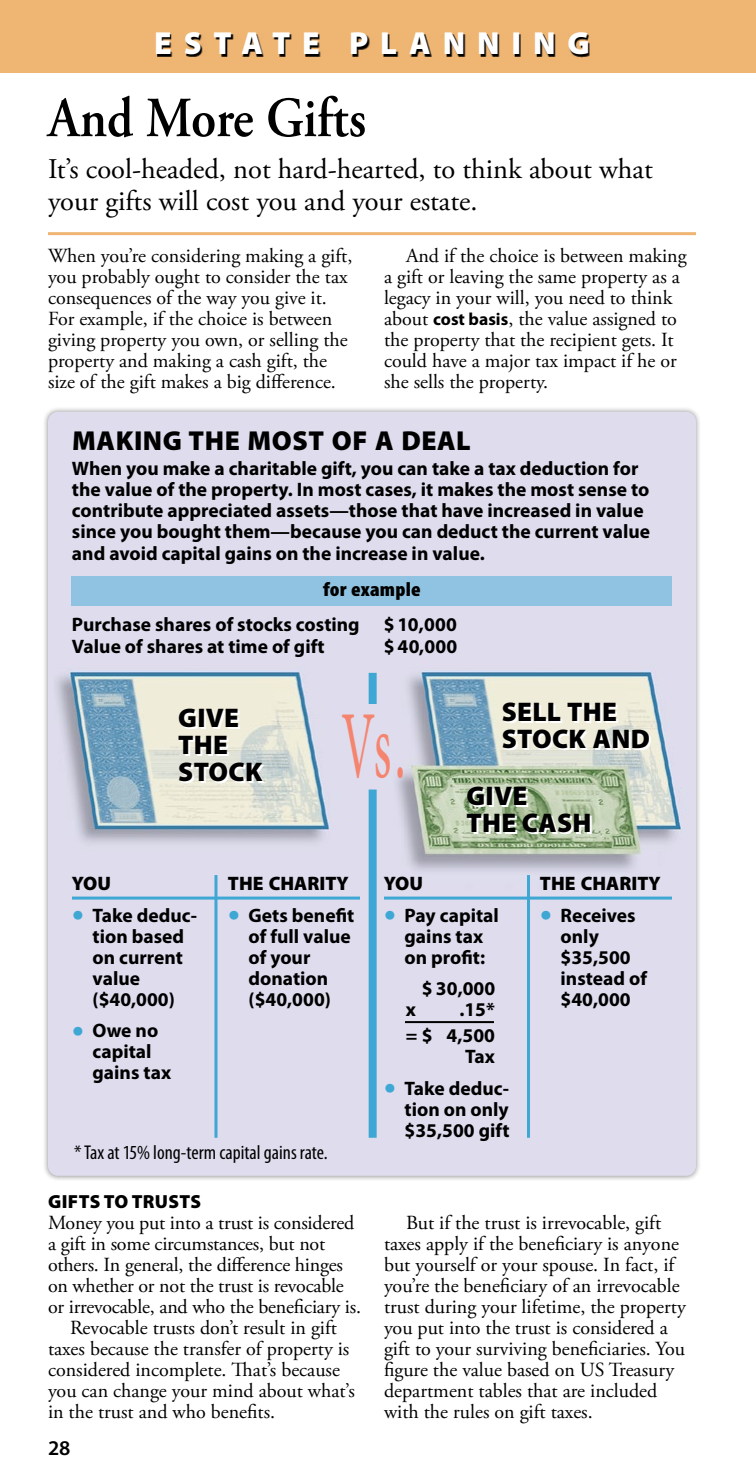
<style>
.page{position:relative;width:756px;height:1477px;background:#fff}
.page>*{position:absolute;margin:0;border:0;box-sizing:border-box;transform-origin:0 0}
.t1{font:96px "Minion Pro";color:#f5846f;scale:.5 1}
.t2{font:600 56.4px "Adobe Garamond Pro";color:#000;scale:.9 1}
.t3{font:900 32px "Myriad Pro";letter-spacing:.37em;color:#fff}
.t4{font:28.4px/31.4px "Adobe Garamond Pro";color:#000}
.t5{font:900 27.6px "Myriad Pro";letter-spacing:.02em;color:#000}
.t6{font:900 27px/27px "Myriad Pro";letter-spacing:.01em;color:#000}
.t7{font:600 21px "Myriad Pro";color:#000}
.t8{font:20px/21px "Adobe Garamond Pro";color:#000}
.t9{font:condensed 20px "Myriad Pro";color:#000}
.t10{font:900 condensed 20px "Myriad Pro";letter-spacing:.01em;color:#000;scale:1.08 1}
.t11{font:700 19.6px/21px "Myriad Pro";color:#000}
.t12{font:900 19.6px "Myriad Pro";color:#000}
.t13{font:900 19px "Myriad Pro";letter-spacing:.02em;color:#000}
.s1{font-family:"Myriad Pro";font-weight:700;font-size:17.6px}
.s2{font-family:"Adobe Garamond Pro";font-weight:400;font-size:32px;color:#3ea7d4}
</style>
<div class="page">
<div style="left:43px;top:406px;width:659px;height:774px;background:#000;opacity:.4"></div>
<div style="left:48px;top:412px;width:648px;height:763px;background:#dedced;border-radius:10px"></div>
<img style="left:384px;top:671px;width:298px;height:229px">
<svg style="left:56px;top:670px;width:313px;height:231px"></svg>
<div style="left:72px;top:576px;width:600px;height:29px;background:#90c3e2"></div>
<hr style="left:72px;top:896px;width:288px;height:3px;background:#3ea7d4">
<hr style="left:214px;top:874px;width:3px;height:263px;background:#3ea7d4">
<hr style="left:405px;top:1020px;width:89px;height:2px;background:#000">
<hr style="left:384px;top:896px;width:288px;height:3px;background:#3ea7d4">
<hr style="left:527px;top:874px;width:3px;height:263px;background:#3ea7d4">
<hr style="left:48px;top:232px;width:648px;height:3px;background:#efb573">
<div style="left:369px;top:789px;width:8px;height:348px;background:#3ea7d4"></div>
<div style="left:369px;top:672px;width:8px;height:32px;background:#3ea7d4"></div>
<div style="left:0;top:0;width:756px;height:72px;background:#efb573"></div>
<svg style="left:158px;top:34px;width:432px;height:23px"></svg>
<h3 class="t3" style="left:154px;top:25px;width:437px">ESTATE PLANNING</h3>
<h2 class="t2" style="left:48px;top:86px;width:355px">And More Gifts</h2>
<h3 class="t4" style="left:48px;top:154px;width:606px">It’s cool-headed, not hard-hearted, to think about what your gifts will cost you and your estate.</h3>
<p class="t8" style="left:48px;top:246px;width:306px">When you’re considering making a gift, you probably ought to consider the tax consequences of the way you give it.<br>For example, if the choice is between giving property you own, or selling the property and making a cash gift, the size of the gift makes a big difference.</p>
<p class="t8" style="left:384px;top:246px;width:304px;text-indent:22px">And if the choice is between making a gift or leaving the same property as a legacy in your will, you need to think about <span class="s1">cost basis</span>, the value assigned to the property that the recipient gets. It could have a major tax impact if he or she sells the property.</p>
<h3 class="t5" style="left:72px;top:425px;width:400px">MAKING THE MOST OF A DEAL</h3>
<p class="t11" style="left:72px;top:458px;width:580px">When you make a charitable gift, you can take a tax deduction for the value of the property. In most cases, it makes the most sense to contribute appreciated assets—those that have increased in value since you bought them—because you can deduct the current value and avoid capital gains on the increase in value.</p>
<p class="t10" style="left:323px;top:578px;width:92px">for example</p>
<p class="t11" style="left:72px;top:612px;width:387px;line-height:22.6px">Purchase shares of stocks costing $ 10,000<br>Value of shares at time of gift</p>
<p class="t11" style="left:384px;top:636px;width:75px">$ 40,000</p>
<h3 class="t6" style="left:178px;top:704px;width:86px">GIVE<br>THE<br>STOCK</h3>
<h3 class="t6" style="left:502px;top:698px;width:150px">SELL THE<br>STOCK AND</h3>
<h3 class="t6" style="left:466px;top:782px;width:127px">GIVE<br>THE CASH</h3>
<h1 class="t1" style="left:341px;top:682px;width:130px">Vs.</h1>
<p class="t12" style="left:72px;top:872px;width:41px">YOU</p>
<p class="t11" style="left:93px;top:904px;width:106px;text-indent:-21px"><span class="s2">•</span> Take deduc&shy;tion based on current value ($40,000)</p>
<p class="t11" style="left:93px;top:1020px;width:80px;text-indent:-21px"><span class="s2">•</span> Owe no capital gains tax</p>
<p class="t12" style="left:228px;top:872px;width:122px">THE CHARITY</p>
<p class="t11" style="left:249px;top:904px;width:107px;text-indent:-21px"><span class="s2">•</span> Gets benefit of full value of your donation ($40,000)</p>
<p class="t9" style="left:74px;top:1140px;width:255px">* Tax at 15% long-term capital gains rate.</p>
<p class="t13" style="left:48px;top:1190px;width:155px">GIFTS TO TRUSTS</p>
<p class="t8" style="left:48px;top:1212px;width:308px">Money you put into a trust is considered</p>
<p class="t8" style="left:48px;top:1233px;width:279px">a gift in some circumstances, but not</p>
<p class="t8" style="left:48px;top:1254px;width:297px">others. In general, the difference hinges</p>
<p class="t8" style="left:48px;top:1275px;width:297px">on whether or not the trust is revocable</p>
<p class="t8" style="left:48px;top:1296px;width:315px">or irrevocable, and who the beneficiary is.</p>
<p class="t8" style="left:70px;top:1317px;width:269px">Revocable trusts don’t result in gift</p>
<p class="t8" style="left:48px;top:1338px;width:303px">taxes because the transfer of property is</p>
<p class="t8" style="left:48px;top:1359px;width:293px">considered incomplete. That’s because</p>
<p class="t8" style="left:48px;top:1380px;width:308px">you can change your mind about what’s</p>
<p class="t8" style="left:48px;top:1401px;width:229px">in the trust and who benefits.</p>
<p class="t7" style="left:48px;top:1436px;width:24px">28</p>
<p class="t12" style="left:384px;top:872px;width:41px">YOU</p>
<p class="t11" style="left:384px;top:904px;width:116px;text-align:center"><span class="s2">•</span> Pay capital gains tax<br>on profit:</p>
<p class="t11" style="left:422px;top:978px;width:75px">$ 30,000</p>
<p class="t11" style="left:406px;top:999px;width:12px">x</p>
<p class="t11" style="left:406px;top:996px;width:91px;line-height:26px;text-align:right">.15*<br>= $ 4,500</p>
<p class="t11" style="left:465px;top:1046px;width:31px">Tax</p>
<p class="t11" style="left:405px;top:1077px;width:107px;text-align:justify;text-indent:-21px"><span class="s2">•</span> Take deduc&shy;tion on only $35,500 gift</p>
<p class="t12" style="left:540px;top:872px;width:122px">THE CHARITY</p>
<p class="t11" style="left:561px;top:904px;width:88px;text-indent:-21px"><span class="s2">•</span> Receives only $35,500 instead of $40,000</p>
<p class="t8" style="left:384px;top:1212px;width:303px;text-indent:22px">But if the trust is irrevocable, gift taxes apply if the beneficiary is anyone but yourself or your spouse. In fact, if you’re the beneficiary of an irrevocable trust during your lifetime, the property you put into the trust is considered a gift to your surviving beneficiaries. You figure the value based on US Treasury department tables that are included with the rules on gift taxes.</p>
</div>
